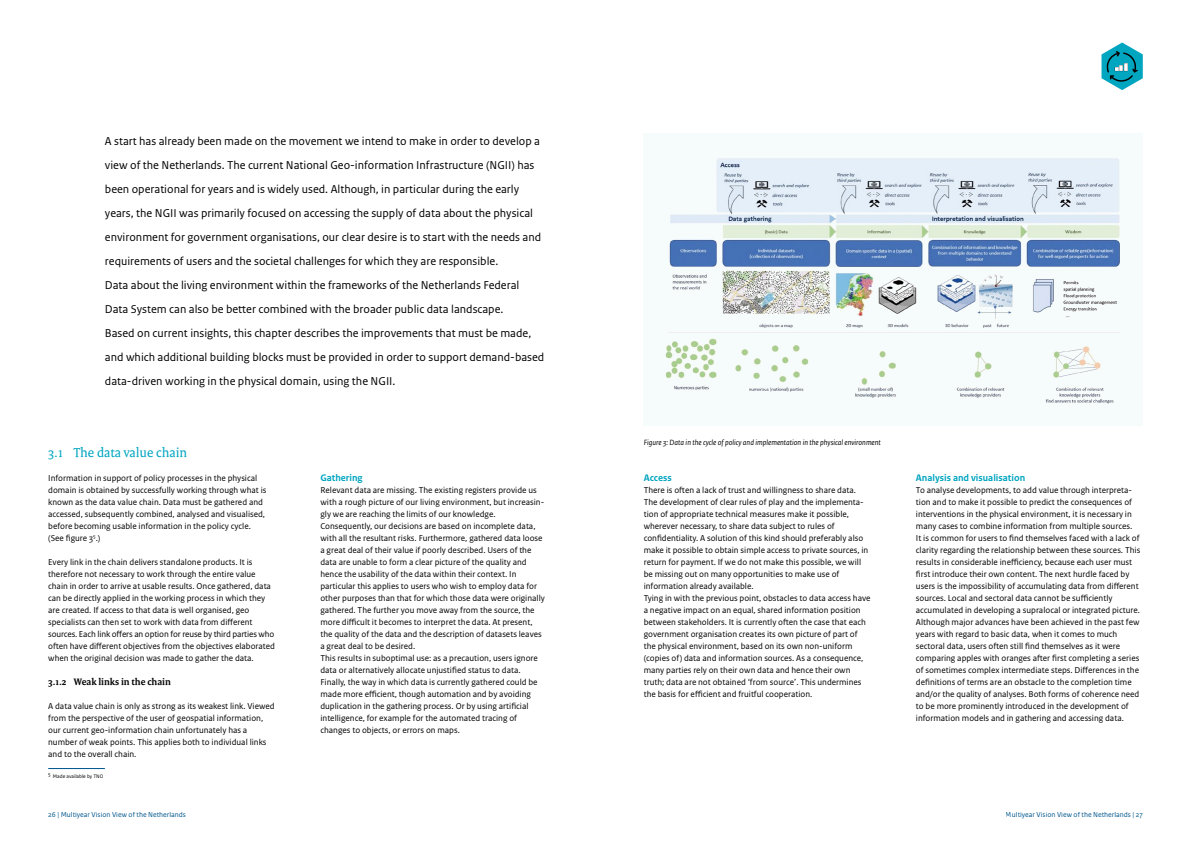
<style>
.page{position:relative;width:1191px;height:842px;background:#fff}
.page>*{position:absolute;margin:0;border:0;box-sizing:border-box;transform-origin:0 0}
.t1{font:14px "Rijksoverheid Serif";color:#00a5c0}
.t2{font:12px/24px "Rijksoverheid Sans Text";color:#000}
.t3{font:700 10px "Rijksoverheid Sans Text";color:#00a5c0}
.t4{font:700 10px "Rijksoverheid Serif";color:#000}
.t5{font:9px/12px "Rijksoverheid Sans Text";color:#000}
.t6{font:italic 8px "Rijksoverheid Sans Text";color:#000}
.t7{font:7.5px "Rijksoverheid Sans Text";color:#00578e}
.t8{font:5.3px "Rijksoverheid Sans Text";color:#000}
</style>
<div class="page">
<hr style="left:48px;top:768px;width:57px;height:1px;background:#00578e">
<svg style="left:1101px;top:43px;width:41px;height:47px"></svg>
<div style="left:643px;top:133px;width:499px;height:292px;background:#f6fbfc"></div>
<img style="left:665px;top:158px;width:455px;height:246px">
<p class="t2" style="left:105px;top:130px;width:441px">A start has already been made on the movement we intend to make in order to develop a view of the Netherlands. The current National Geo-information Infrastructure (NGII) has been operational for years and is widely used. Although, in particular during the early years, the NGII was primarily focused on accessing the supply of data about the physical environment for government organisations, our clear desire is to start with the needs and requirements of users and the societal challenges for which they are responsible.<br>Data about the living environment within the frameworks of the Netherlands Federal Data System can also be better combined with the broader public data landscape.<br>Based on current insights, this chapter describes the improvements that must be made, and which additional building blocks must be provided in order to support demand-based data-driven working in the physical domain, using the NGII.</p>
<h1 class="t1" style="left:48px;top:444px;width:141px">3.1 The data value chain</h1>
<p class="t5" style="left:48px;top:472px;width:220px">Information in support of policy processes in the physical domain is obtained by successfully working through what is known as the data value chain. Data must be gathered and accessed, subsequently combined, analysed and visualised, before becoming usable information in the policy cycle. (See figure 3<sup>5</sup>.)</p>
<p class="t5" style="left:48px;top:556px;width:228px">Every link in the chain delivers standalone products. It is therefore not necessary to work through the entire value chain in order to arrive at usable results. Once gathered, data can be directly applied in the working process in which they are created. If access to that data is well organised, geo specialists can then set to work with data from different sources. Each link offers an option for reuse by third parties who often have different objectives from the objectives elaborated when the original decision was made to gather the data.</p>
<p class="t4" style="left:48px;top:676px;width:124px">3.1.2 Weak links in the chain</p>
<p class="t5" style="left:48px;top:700px;width:228px">A data value chain is only as strong as its weakest link. Viewed from the perspective of the user of geospatial information, our current geo-information chain unfortunately has a number of weak points. This applies both to individual links and to the overall chain.</p>
<p class="t8" style="left:48px;top:773px;width:57px">5 Made available by TNO</p>
<p class="t3" style="left:320px;top:472px;width:44px">Gathering</p>
<p class="t5" style="left:320px;top:484px;width:226px">Relevant data are missing. The existing registers provide us with a rough picture of our living environment, but increasin&shy;gly we are reaching the limits of our knowledge.<br>Consequently, our decisions are based on incomplete data, with all the resultant risks. Furthermore, gathered data loose a great deal of their value if poorly described. Users of the data are unable to form a clear picture of the quality and hence the usability of the data within their context. In particular this applies to users who wish to employ data for other purposes than that for which those data were originally gathered. The further you move away from the source, the more difficult it becomes to interpret the data. At present, the quality of the data and the description of datasets leaves a great deal to be desired.<br>This results in suboptimal use: as a precaution, users ignore data or alternatively allocate unjustified status to data.<br>Finally, the way in which data is currently gathered could be made more efficient, though automation and by avoiding duplication in the gathering process. Or by using artificial intelligence, for example for the automated tracing of changes to objects, or errors on maps.</p>
<p class="t6" style="left:643px;top:438px;width:239px">Figure 3: Data in the cycle of policy and implementation in the physical environment</p>
<p class="t3" style="left:643px;top:472px;width:29px">Access</p>
<p class="t5" style="left:643px;top:484px;width:228px">There is often a lack of trust and willingness to share data.<br>The development of clear rules of play and the implementa&shy;tion of appropriate technical measures make it possible, wherever necessary, to share data subject to rules of confidentiality. A solution of this kind should preferably also make it possible to obtain simple access to private sources, in return for payment. If we do not make this possible, we will be missing out on many opportunities to make use of information already available.<br>Tying in with the previous point, obstacles to data access have a negative impact on an equal, shared information position between stakeholders. It is currently often the case that each government organisation creates its own picture of part of the physical environment, based on its own non-uniform (copies of) data and information sources. As a consequence, many parties rely on their own data and hence their own truth; data are not obtained ‘from source’. This undermines the basis for efficient and fruitful cooperation.</p>
<p class="t3" style="left:916px;top:472px;width:111px">Analysis and visualisation</p>
<p class="t5" style="left:916px;top:484px;width:226px">To analyse developments, to add value through interpreta&shy;tion and to make it possible to predict the consequences of interventions in the physical environment, it is necessary in many cases to combine information from multiple sources.<br>It is common for users to find themselves faced with a lack of clarity regarding the relationship between these sources. This results in considerable inefficiency, because each user must first introduce their own content. The next hurdle faced by users is the impossibility of accumulating data from different sources. Local and sectoral data cannot be sufficiently accumulated in developing a supralocal or integrated picture.<br>Although major advances have been achieved in the past few years with regard to basic data, when it comes to much sectoral data, users often still find themselves as it were comparing apples with oranges after first completing a series of sometimes complex intermediate steps. Differences in the definitions of terms are an obstacle to the completion time and/or the quality of analyses. Both forms of coherence need to be more prominently introduced in the development of information models and in gathering and accessing data.</p>
<p class="t7" style="left:48px;top:810px;width:139px">26 | Multiyear Vision View of the Netherlands</p>
<p class="t7" style="left:1005px;top:810px;width:139px">Multiyear Vision View of the Netherlands | 27</p>
</div>
